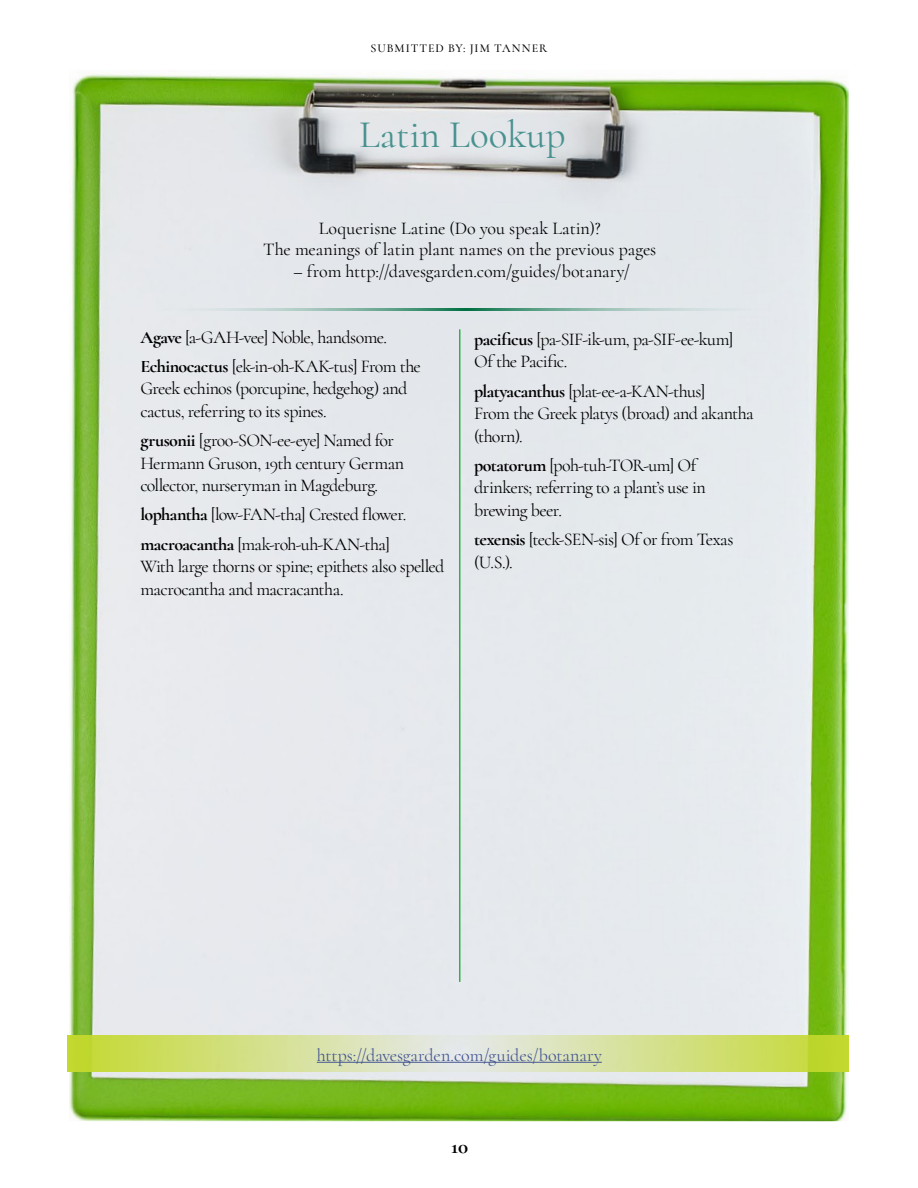
<style>
.page{position:relative;width:918px;height:1188px;background:#fff}
.page>*{position:absolute;margin:0;border:0;box-sizing:border-box;transform-origin:0 0}
.t1{font:39px "Cormorant";color:#48928f}
.t2{font:700 21px "Cormorant";color:#000}
.t3{font:18px/22.5px "Cormorant";letter-spacing:-.03em;color:#000}
.t4{font:18px/21.6px "Cormorant";color:#000;text-align:center}
.t5{font:18px "Cormorant";letter-spacing:-.005em;color:#000}
.t6{font:18px "Cormorant";letter-spacing:-.005em;color:#465792}
.t7{font:500 12px "Cormorant";letter-spacing:.085em;color:#000}
.s1{font-weight:700}
</style>
<div class="page">
<img style="left:71px;top:73px;width:776px;height:1047px">
<hr style="left:146px;top:308px;width:639px;height:2px;background:#007042">
<svg style="left:68px;top:1035px;width:781px;height:37px;background:#d3df8c"></svg>
<hr style="left:317px;top:1062px;width:285px;height:1px;background:#465792">
<hr style="left:460px;top:329px;width:1px;height:653px;background:#2db34a">
<hr style="left:459px;top:329px;width:1px;height:653px;background:#2db34a">
<p class="t7" style="left:371px;top:41px;width:178px">SUBMITTED BY: JIM TANNER</p>
<h1 class="t1" style="left:359px;top:111px;width:208px">Latin Lookup</h1>
<p class="t4" style="left:263px;top:217px;width:395px">Loquerisne Latine (Do you speak Latin)?<br>The meanings of latin plant names on the previous pages</p>
<p class="t5" style="left:293px;top:260px;width:338px">– from http://davesgarden.com/guides/botanary/</p>
<p class="t3" style="left:140px;top:322px;width:282px;line-height:29.2px"><span class="s1">Agave</span> [a-GAH-vee] Noble, handsome.<br><span class="s1">Echinocactus</span> [ek-in-oh-KAK-tus] From the</p>
<p class="t3" style="left:140px;top:377px;width:268px">Greek echinos (porcupine, hedgehog) and cactus, referring to its spines.</p>
<p class="t3" style="left:140px;top:429px;width:265px"><span class="s1">grusonii</span> [groo-SON-ee-eye] Named for<br>Hermann Gruson, 19th century German collector, nurseryman in Magdeburg.</p>
<p class="t3" style="left:140px;top:500px;width:268px;line-height:29.2px"><span class="s1">lophantha</span> [low-FAN-tha] Crested flower. <span class="s1">macroacantha</span> [mak-roh-uh-KAN-tha]</p>
<p class="t3" style="left:140px;top:555px;width:305px">With large thorns or spine; epithets also spelled macrocantha and macracantha.</p>
<p class="t3" style="left:474px;top:328px;width:261px"><span class="s1">pacificus</span> [pa-SIF-ik-um, pa-SIF-ee-kum]<br>Of the Pacific.</p>
<p class="t3" style="left:474px;top:380px;width:281px"><span class="s1">platyacanthus</span> [plat-ee-a-KAN-thus]<br>From the Greek platys (broad) and akantha (thorn).</p>
<p class="t3" style="left:474px;top:454px;width:233px"><span class="s1">potatorum</span> [poh-tuh-TOR-um] Of drinkers; referring to a plant’s use in brewing beer.</p>
<p class="t3" style="left:474px;top:528px;width:261px"><span class="s1">texensis</span> [teck-SEN-sis] Of or from Texas (U.S.).</p>
<p class="t6" style="left:317px;top:1044px;width:287px">https://davesgarden.com/guides/botanary</p>
<p class="t2" style="left:451px;top:1134px;width:18px">10</p>
</div>
